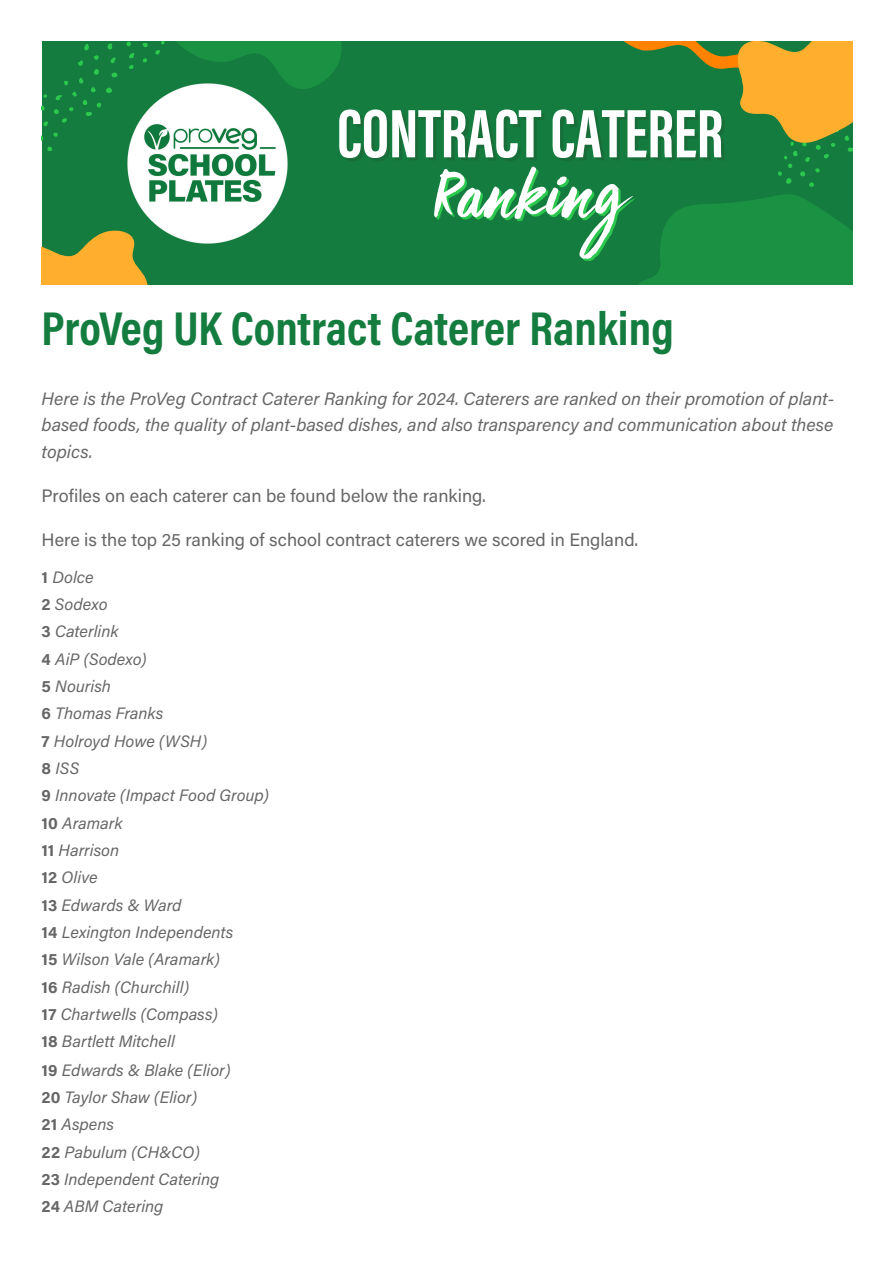
<style>
.page{position:relative;width:894px;height:1263px;background:#fff}
.page>*{position:absolute;margin:0;border:0;box-sizing:border-box;transform-origin:0 0}
.t1{font:75.15px "Viva Beautiful Pro B";letter-spacing:.03em;color:#fff}
.t2{font:700 70.5px "Acumin Pro Extra Cond";color:#fff}
.t3{font:700 48px "Acumin Pro Cond";color:#147c3f}
.t4{font:italic 18px/26.4px "Acumin Pro";color:#666;text-align:justify}
.t5{font:18px "Acumin Pro";color:#666}
.t6{font:italic 16.5px "Acumin Pro";color:#666}
.s1{font-weight:700;font-style:normal}
</style>
<div class="page">
<div style="left:42px;top:42px;width:810px;height:243px;background:#147c3f"></div>
<img style="left:127px;top:153px;width:161px;height:91px">
<svg style="left:42px;top:230px;width:107px;height:55px"></svg>
<svg style="left:42px;top:42px;width:300px;height:111px"></svg>
<svg style="left:625px;top:42px;width:227px;height:243px"></svg>
<p class="t2" style="left:337px;top:105px;width:387px">CONTRACTCATERER</p>
<p class="t1" style="left:435px;top:145px;width:189px">Ranking</p>
<h1 class="t3" style="left:42px;top:310px;width:633px">ProVeg UK Contract Caterer Ranking</h1>
<p class="t4" style="left:42px;top:388px;width:793px">Here is the ProVeg Contract Caterer Ranking for 2024. Caterers are ranked on their promotion of plant&shy;based foods, the quality of plant-based dishes, and also transparency and communication about these topics.</p>
<p class="t5" style="left:42px;top:489px;width:445px">Profiles on each caterer can be found below the ranking.</p>
<p class="t5" style="left:42px;top:532px;width:598px">Here is the top 25 ranking of school contract caterers we scored in England.</p>
<p class="t6" style="left:42px;top:571px;width:54px"><span class="s1">1</span> Dolce</p>
<p class="t6" style="left:42px;top:598px;width:67px"><span class="s1">2</span> Sodexo</p>
<p class="t6" style="left:42px;top:625px;width:78px"><span class="s1">3</span> Caterlink</p>
<p class="t6" style="left:42px;top:653px;width:106px"><span class="s1">4</span> AiP (Sodexo)</p>
<p class="t6" style="left:42px;top:680px;width:71px"><span class="s1">5</span> Nourish</p>
<p class="t6" style="left:42px;top:707px;width:123px"><span class="s1">6</span> Thomas Franks</p>
<p class="t6" style="left:42px;top:735px;width:167px"><span class="s1">7</span> Holroyd Howe (WSH)</p>
<p class="t6" style="left:42px;top:762px;width:39px"><span class="s1">8</span> ISS</p>
<p class="t6" style="left:42px;top:789px;width:229px"><span class="s1">9</span> Innovate (Impact Food Group)</p>
<p class="t6" style="left:42px;top:817px;width:82px"><span class="s1">10</span> Aramark</p>
<p class="t6" style="left:42px;top:844px;width:79px"><span class="s1">11</span> Harrison</p>
<p class="t6" style="left:42px;top:871px;width:58px"><span class="s1">12</span> Olive</p>
<p class="t6" style="left:42px;top:899px;width:141px"><span class="s1">13</span> Edwards &amp; Ward</p>
<p class="t6" style="left:42px;top:926px;width:193px"><span class="s1">14</span> Lexington Independents</p>
<p class="t6" style="left:42px;top:953px;width:180px"><span class="s1">15</span> Wilson Vale (Aramark)</p>
<p class="t6" style="left:42px;top:981px;width:149px"><span class="s1">16</span> Radish (Churchill)</p>
<p class="t6" style="left:42px;top:1008px;width:178px"><span class="s1">17</span> Chartwells (Compass)</p>
<p class="t6" style="left:42px;top:1035px;width:135px"><span class="s1">18</span> Bartlett Mitchell</p>
<p class="t6" style="left:42px;top:1063px;width:190px"><span class="s1">19</span> Edwards &amp; Blake (Elior)</p>
<p class="t6" style="left:42px;top:1090px;width:157px"><span class="s1">20</span> Taylor Shaw (Elior)</p>
<p class="t6" style="left:42px;top:1117px;width:74px"><span class="s1">21</span> Aspens</p>
<p class="t6" style="left:42px;top:1145px;width:160px"><span class="s1">22</span> Pabulum (CH&amp;CO)</p>
<p class="t6" style="left:42px;top:1172px;width:179px"><span class="s1">23</span> Independent Catering</p>
<p class="t6" style="left:42px;top:1199px;width:123px"><span class="s1">24</span> ABM Catering</p>
</div>
